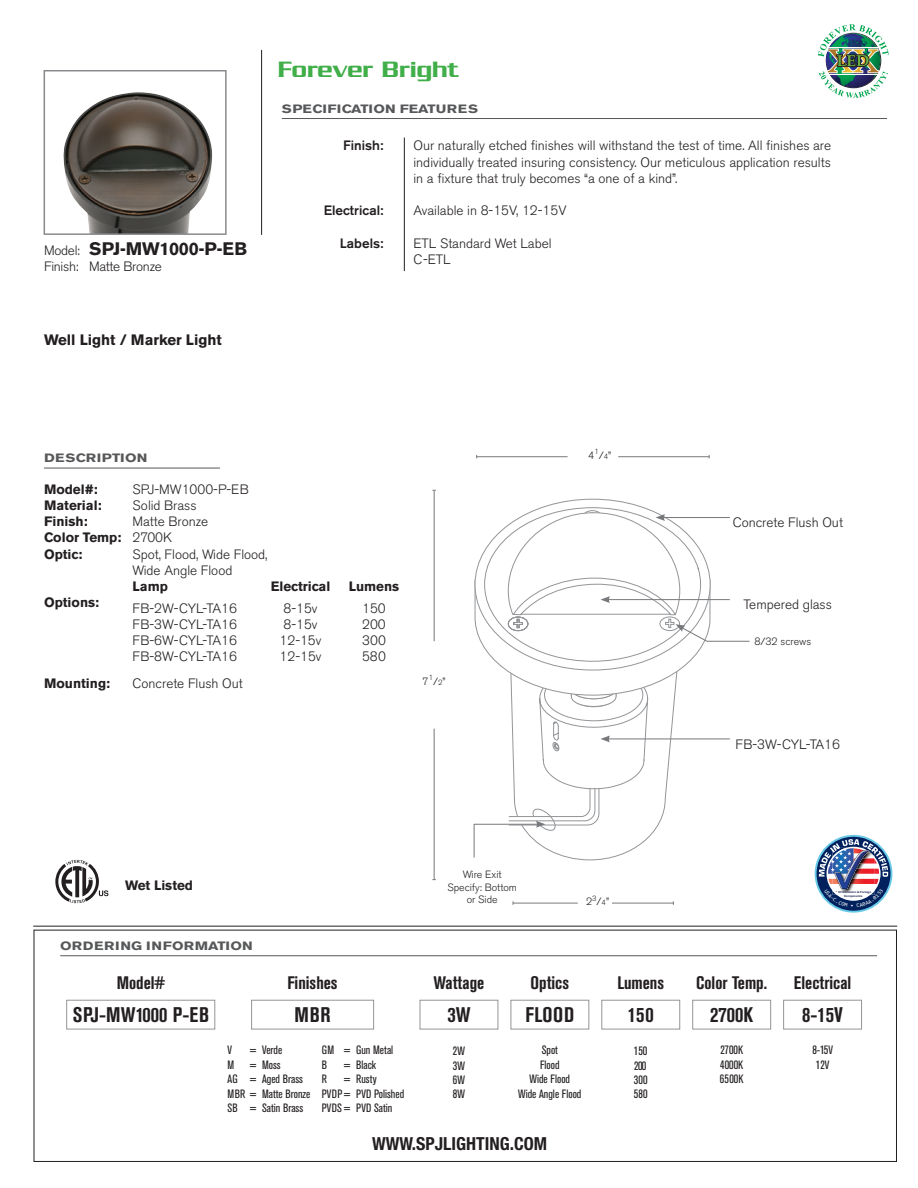
<style>
.page{position:relative;width:918px;height:1188px;background:#fff}
.page>*{position:absolute;margin:0;border:0;box-sizing:border-box;transform-origin:0 0}
.t1{font:500 24px "Serpentine";color:#40ae49}
.t2{font:700 condensed 21px "Akzidenz Grotesk BE";color:#231f20}
.t3{font:700 condensed 18px "Akzidenz Grotesk BE";color:#231f20}
.t4{font:700 18px "Akzidenz Grotesk BE";letter-spacing:-.02em;color:#231f20}
.t5{font:700 condensed 18px "Helvetica Neue";color:#231f20}
.t6{font:700 15px "Akzidenz Grotesk BE";color:#231f20}
.t7{font:300 13.5px/16.2px "Akzidenz Grotesk BE";color:#231f20}
.t8{font:700 13.5px "Akzidenz Grotesk BE";color:#231f20}
.t9{font:500 13.5px "Akzidenz Grotesk BE";color:#231f20}
.t10{font:300 13.5px "Akzidenz Grotesk BE";letter-spacing:-.02em;color:#231f20}
.t11{font:condensed 12px/14.4px "Akzidenz Grotesk BE";color:#231f20}
.t12{font:700 12px "Akzidenz Grotesk BE";letter-spacing:.02em;color:#57585a;scale:1.22 1}
.t13{font:700 12px "Akzidenz Grotesk BE";color:#57585a;scale:1.22 1}
.t14{font:300 10.5px/12.6px "Akzidenz Grotesk BE";color:#231f20;text-align:center}
.t15{font:700 3px "Eurostile";color:#141846;scale:1.09 1}
.s1{font-weight:300;font-size:13.5px}
.s2{font-size:7.5px}
.s3{font-weight:700}
</style>
<div class="page">
<hr style="left:44px;top:468px;width:176px;height:1px;background:#57585a">
<hr style="left:282px;top:118px;width:605px;height:1px;background:#57585a">
<img style="left:818px;top:24px;width:71px;height:74px">
<hr style="left:261px;top:50px;width:1px;height:185px;background:#231f20">
<hr style="left:404px;top:137px;width:1px;height:134px;background:#231f20">
<svg style="left:55px;top:860px;width:53px;height:43px"></svg>
<svg style="left:815px;top:835px;width:77px;height:78px"></svg>
<svg style="left:817px;top:837px;width:74px;height:74px"></svg>
<img style="left:63px;top:92px;width:150px;height:140px">
<div style="left:44px;top:70px;width:183px;height:165px;border:2px solid #888a8d"></div>
<hr style="left:33px;top:926px;width:864px;height:1px;background:#231f20">
<div style="left:34px;top:930px;width:863px;height:232px;border:1px solid #231f20"></div>
<hr style="left:60px;top:955px;width:817px;height:1px;background:#57585a">
<div style="left:66px;top:1000px;width:149px;height:29px;border:1px solid #939598"></div>
<div style="left:251px;top:1000px;width:123px;height:29px;border:1px solid #939598"></div>
<div style="left:420px;top:1000px;width:78px;height:29px;border:1px solid #939598"></div>
<div style="left:601px;top:1000px;width:79px;height:29px;border:1px solid #939598"></div>
<div style="left:692px;top:1000px;width:79px;height:29px;border:1px solid #939598"></div>
<div style="left:783px;top:1000px;width:79px;height:29px;border:1px solid #939598"></div>
<div style="left:511px;top:1000px;width:78px;height:29px;border:1px solid #939598"></div>
<hr style="left:477px;top:456px;width:91px;height:1px;background:#76787b">
<hr style="left:618px;top:456px;width:91px;height:1px;background:#76787b">
<hr style="left:434px;top:490px;width:1px;height:151px;background:#76787b">
<hr style="left:434px;top:729px;width:1px;height:151px;background:#76787b">
<hr style="left:513px;top:903px;width:65px;height:1px;background:#76787b">
<hr style="left:609px;top:903px;width:64px;height:1px;background:#76787b">
<div style="left:579px;top:895px;width:33px;height:16px;background:#fff"></div>
<svg style="left:473px;top:499px;width:277px;height:362px"></svg>
<img style="left:819px;top:839px;width:69px;height:68px">
<h1 class="t1" style="left:278px;top:55px;width:183px">Forever Bright</h1>
<h3 class="t4" style="left:44px;top:239px;width:205px"><span class="s1">Model:</span> SPJ-MW1000-P-EB</h3>
<p class="t10" style="left:44px;top:259px;width:119px">Finish: Matte Bronze</p>
<p class="t6" style="left:44px;top:331px;width:179px">Well Light / Marker Light</p>
<p class="t13" style="left:282px;top:102px;width:162px">SPECIFICATION FEATURES</p>
<p class="t9" style="left:343px;top:137px;width:42px">Finish:</p>
<p class="t7" style="left:413px;top:138px;width:419px;text-align:justify">Our naturally etched finishes will withstand the test of time. All finishes are individually treated insuring consistency. Our meticulous application results in a fixture that truly becomes “a one of a kind”.</p>
<p class="t9" style="left:324px;top:202px;width:61px">Electrical:</p>
<p class="t7" style="left:413px;top:203px;width:155px">Available in 8-15V, 12-15V</p>
<p class="t9" style="left:340px;top:235px;width:45px">Labels:</p>
<p class="t7" style="left:413px;top:235px;width:140px">ETL Standard Wet Label<br>C-ETL</p>
<p class="t12" style="left:44px;top:451px;width:86px">DESCRIPTION</p>
<p class="t14" style="left:588px;top:449px;width:24px">4<sup>1</sup>/<span class="s2">4</span>”</p>
<p class="t8" style="left:44px;top:481px;width:55px">Model#:</p>
<p class="t7" style="left:133px;top:481px;width:118px">SPJ-MW1000-P-EB</p>
<p class="t8" style="left:44px;top:497px;width:59px">Material:</p>
<p class="t7" style="left:133px;top:497px;width:66px">Solid Brass</p>
<p class="t8" style="left:44px;top:514px;width:45px">Finish:</p>
<p class="t7" style="left:44px;top:514px;width:166px;text-indent:89px">Matte Bronze<br><span class="s3">Color Temp:</span> 2700K<br><span class="s3">Optic:</span></p>
<p class="t7" style="left:133px;top:546px;width:137px">Spot, Flood, Wide Flood,<br>Wide Angle Flood</p>
<p class="t8" style="left:133px;top:578px;width:37px">Lamp</p>
<p class="t8" style="left:271px;top:578px;width:61px">Electrical</p>
<p class="t8" style="left:349px;top:578px;width:52px">Lumens</p>
<p class="t8" style="left:44px;top:595px;width:57px">Options:</p>
<p class="t7" style="left:133px;top:600px;width:106px">FB-2W-CYL-TA16</p>
<p class="t7" style="left:284px;top:600px;width:36px">8-15v</p>
<p class="t7" style="left:362px;top:600px;width:25px">150</p>
<p class="t7" style="left:133px;top:617px;width:106px">FB-3W-CYL-TA16</p>
<p class="t7" style="left:284px;top:617px;width:36px">8-15v</p>
<p class="t7" style="left:362px;top:617px;width:25px">200</p>
<p class="t7" style="left:133px;top:633px;width:106px">FB-6W-CYL-TA16</p>
<p class="t7" style="left:280px;top:633px;width:43px">12-15v</p>
<p class="t7" style="left:362px;top:633px;width:25px">300</p>
<p class="t7" style="left:133px;top:649px;width:106px">FB-8W-CYL-TA16</p>
<p class="t7" style="left:280px;top:649px;width:43px">12-15v</p>
<p class="t7" style="left:362px;top:649px;width:25px">580</p>
<p class="t8" style="left:44px;top:676px;width:68px">Mounting:</p>
<p class="t7" style="left:133px;top:676px;width:112px">Concrete Flush Out</p>
<p class="t14" style="left:423px;top:675px;width:24px">7<sup>1</sup>/<span class="s2">2</span>”</p>
<p class="t7" style="left:733px;top:515px;width:112px">Concrete Flush Out</p>
<p class="t7" style="left:744px;top:597px;width:90px">Tempered glass</p>
<p class="t14" style="left:754px;top:635px;width:58px">8/32 screws</p>
<p class="t7" style="left:736px;top:736px;width:106px">FB-3W-CYL-TA16</p>
<p class="t8" style="left:125px;top:878px;width:70px">Wet Listed</p>
<p class="t14" style="left:447px;top:869px;width:71px">Wire Exit<br>Specify: Bottom or Side</p>
<p class="t14" style="left:586px;top:896px;width:24px">2<sup>3</sup>/<span class="s2">4</span>”</p>
<p class="t12" style="left:60px;top:939px;width:159px">ORDERING INFORMATION</p>
<h3 class="t3" style="left:117px;top:972px;width:50px">Model#</h3>
<h2 class="t2" style="left:73px;top:1003px;width:138px">SPJ-MW1000 P-EB</h2>
<h3 class="t3" style="left:287px;top:972px;width:52px">Finishes</h3>
<h2 class="t2" style="left:295px;top:1003px;width:38px">MBR</h2>
<p class="t11" style="left:228px;top:1043px;width:6px">V</p>
<p class="t11" style="left:250px;top:1043px;width:34px">= Verde</p>
<p class="t11" style="left:228px;top:1058px;width:8px">M</p>
<p class="t11" style="left:228px;top:1058px;width:84px;text-indent:22px">= Moss<br>AG = Aged Brass<br>MBR = Matte Bronze<br>SB = Satin Brass</p>
<p class="t11" style="left:322px;top:1043px;width:73px">GM = Gun Metal<br>B</p>
<p class="t11" style="left:344px;top:1058px;width:33px">= Black</p>
<p class="t11" style="left:322px;top:1072px;width:7px">R</p>
<p class="t11" style="left:322px;top:1072px;width:84px;text-indent:22px">= Rusty<br>PVDP = PVD Polished<br>PVDS = PVD Satin</p>
<h3 class="t3" style="left:434px;top:972px;width:52px">Wattage</h3>
<h2 class="t2" style="left:447px;top:1003px;width:25px">3W</h2>
<p class="t11" style="left:453px;top:1044px;width:13px;text-align:justify">2W 3W 6W 8W</p>
<h3 class="t3" style="left:531px;top:972px;width:40px">Optics</h3>
<h2 class="t2" style="left:526px;top:1003px;width:50px">FLOOD</h2>
<p class="t11" style="left:518px;top:1043px;width:65px;text-align:center">Spot<br>Flood<br>Wide Flood<br>Wide Angle Flood</p>
<h3 class="t5" style="left:372px;top:1133px;width:176px">WWW.SPJLIGHTING.COM</h3>
<h3 class="t3" style="left:617px;top:972px;width:48px">Lumens</h3>
<h2 class="t2" style="left:628px;top:1003px;width:27px">150</h2>
<p class="t11" style="left:634px;top:1044px;width:15px">150<br>200<br>300<br>580</p>
<p class="t15" style="left:836px;top:891px;width:34px">* Of Domestic &amp; Foreign</p>
<p class="t15" style="left:844px;top:894px;width:18px">Components</p>
<h3 class="t3" style="left:696px;top:972px;width:72px">Color Temp.</h3>
<h3 class="t3" style="left:794px;top:972px;width:59px">Electrical</h3>
<h2 class="t2" style="left:710px;top:1003px;width:44px">2700K</h2>
<h2 class="t2" style="left:802px;top:1003px;width:42px">8-15V</h2>
<p class="t11" style="left:720px;top:1043px;width:25px;text-align:justify">2700K 4000K 6500K</p>
<p class="t11" style="left:812px;top:1043px;width:22px">8-15V<br>12V</p>
</div>
